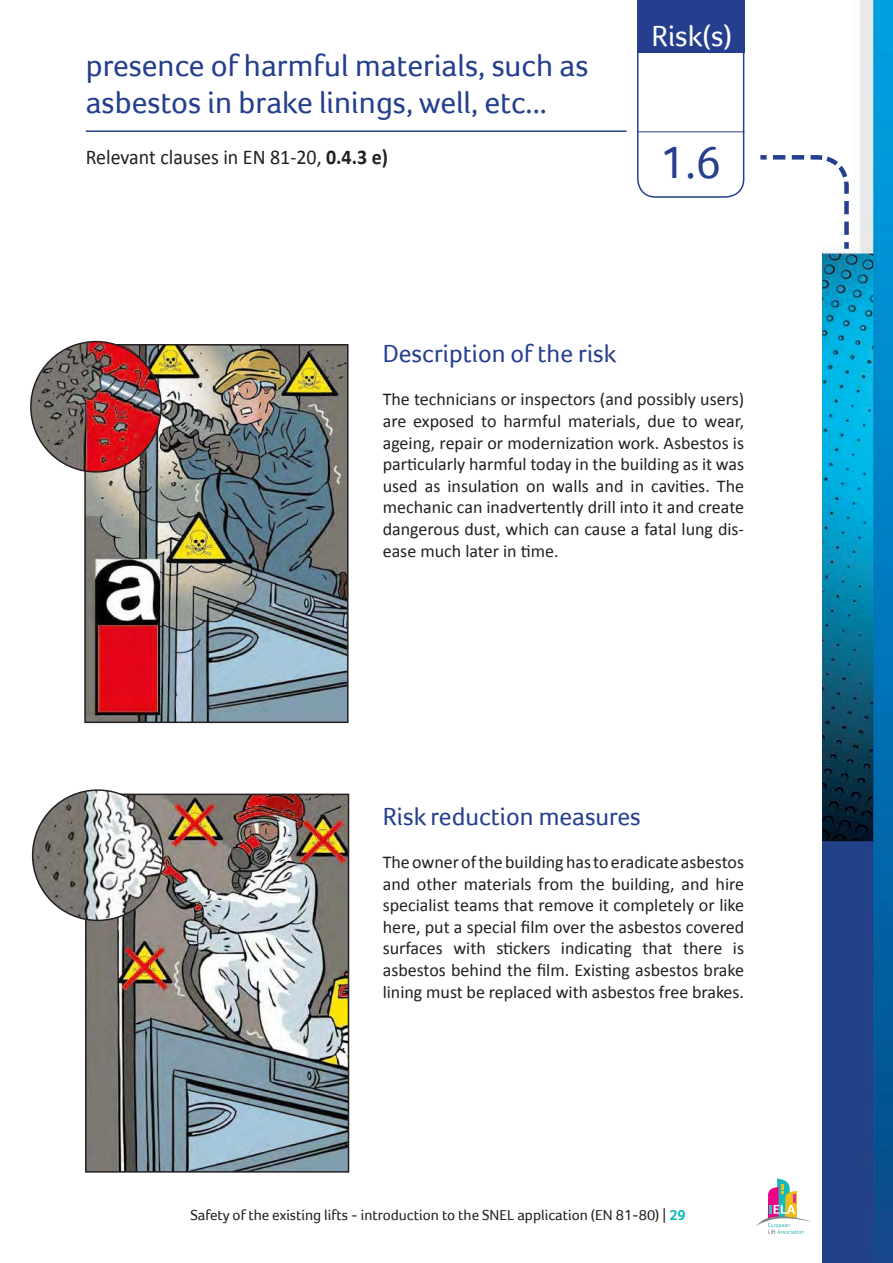
<style>
.page{position:relative;width:893px;height:1263px;background:#fff}
.page>*{position:absolute;margin:0;border:0;box-sizing:border-box;transform-origin:0 0}
.Titre_droite{font:46.5px "Foco";color:#253f8e}
.titre_2{font:31.5px/37.8px "Foco";color:#253f8e}
.t1{font:30px "Foco";color:#fff}
.Petit_titre{font:25.5px "Foco";color:#253f8e}
.sous-titre{font:21px "Calibri";color:#231f20;scale:.95 1}
.TXT_ELA{font:18px/21.6px "Calibri";color:#231f20;text-align:justify}
.t2{font:15px "Foco";color:#231f20}
.s1{font-weight:700}
.s2{font-weight:700;color:#15bbb9}
</style>
<div class="page">
<img style="left:822px;top:0;width:71px;height:1263px">
<svg style="left:637px;top:0;width:108px;height:198px"></svg>
<div style="left:637px;top:0;width:107px;height:53px;background:#253f8e"></div>
<hr style="left:637px;top:131px;width:107px;height:1px;background:#253f8e">
<svg style="left:760px;top:153px;width:91px;height:100px"></svg>
<svg style="left:755px;top:1178px;width:57px;height:56px"></svg>
<img style="left:87px;top:347px;width:259px;height:373px">
<div style="left:84px;top:344px;width:265px;height:379px;border:2px solid #231f20"></div>
<hr style="left:86px;top:130px;width:541px;height:2px;background:#253f8e">
<img style="left:88px;top:797px;width:258px;height:372px">
<div style="left:85px;top:794px;width:264px;height:378px;border:2px solid #231f20"></div>
<img style="left:31px;top:342px;width:130px;height:130px;border-radius:65px">
<img style="left:33px;top:790px;width:130px;height:130px;border-radius:65px">
<p class="titre_2" style="left:86px;top:46px;width:504px">presence of harmful materials, such as asbestos in brake linings, well, etc...</p>
<p class="sous-titre" style="left:86px;top:144px;width:320px">Relevant clauses in EN 81-20, <span class="s1">0.4.3 e)</span></p>
<h3 class="t1" style="left:651px;top:19px;width:82px">Risk(s)</h3>
<p class="Titre_droite" style="left:660px;top:135px;width:63px">1.6</p>
<p class="Petit_titre" style="left:383px;top:339px;width:235px">Description of the risk</p>
<p class="TXT_ELA" style="left:383px;top:389px;width:363px">The technicians or inspectors (and possibly users) are exposed to harmful materials, due to wear, ageing, repair or modernization work. Asbestos is particularly harmful today in the building as it was used as insulation on walls and in cavities. The mechanic can inadvertently drill into it and create dangerous dust, which can cause a fatal lung dis&shy;ease much later in time.</p>
<p class="Petit_titre" style="left:383px;top:801px;width:260px">Risk reduction measures</p>
<p class="TXT_ELA" style="left:383px;top:851px;width:363px">The owner of the building has to eradicate asbestos and other materials from the building, and hire specialist teams that remove it completely or like here, put a special film over the asbestos covered surfaces with stickers indicating that there is asbestos behind the film. Existing asbestos brake lining must be replaced with asbestos free brakes.</p>
<p class="t2" style="left:190px;top:1206px;width:497px">Safety of the existing lifts - introduction to the SNEL application (EN 81-80) | <span class="s2">29</span></p>
</div>
